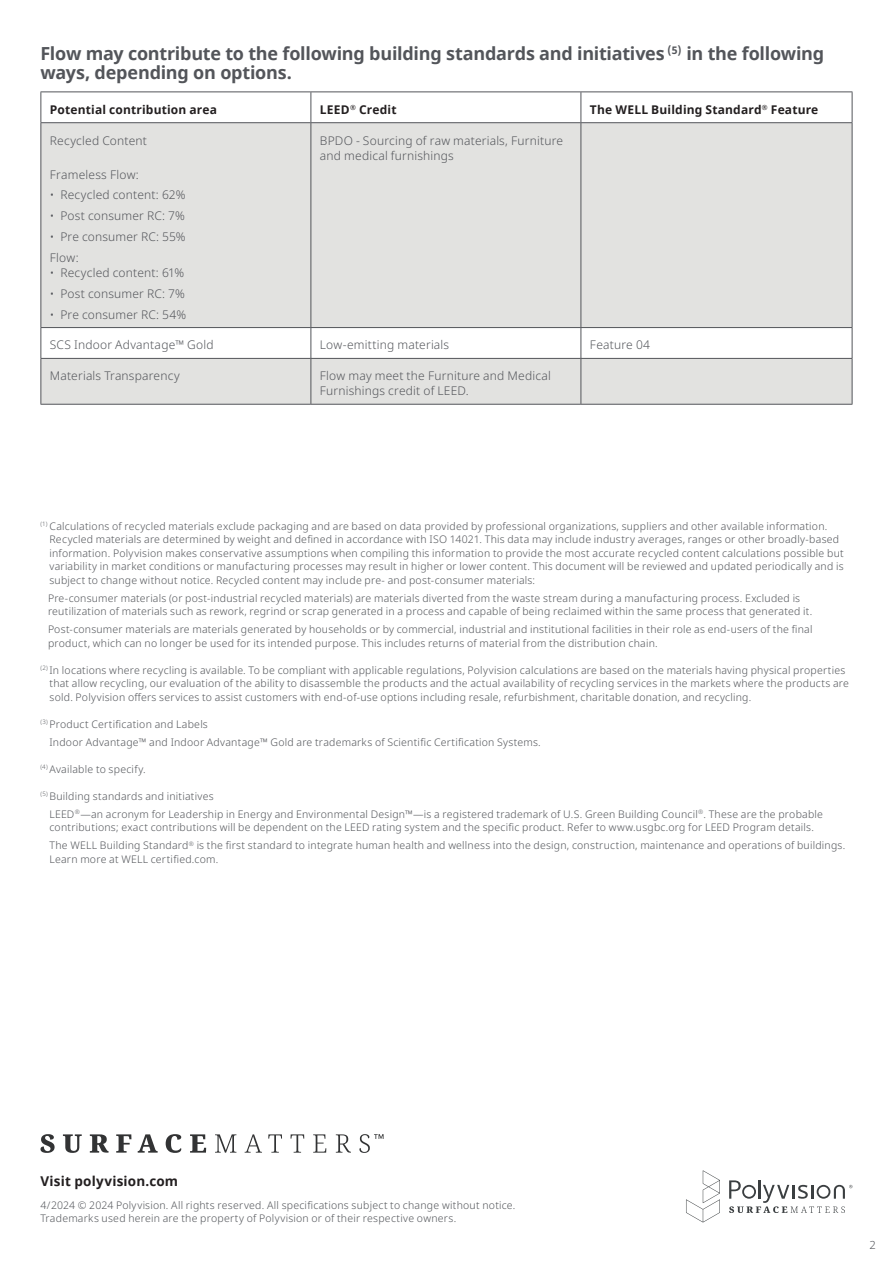
<style>
.page{position:relative;width:893px;height:1263px;background:#fff}
.page>*{position:absolute;margin:0;border:0;box-sizing:border-box;transform-origin:0 0}
._12pt_Headline_-_OFFSET{font:700 18px/19.5px "Noto Sans";letter-spacing:-.015em;color:#53555a}
.Legal_copy{font:700 13.5px "Noto Sans";letter-spacing:.015em;color:#231f20}
._8pt_Body_-_OFFSET{font:300 12px/15px "Noto Sans";letter-spacing:.015em;color:#53555a}
._8pt_bold_subhds_-_OFFSET{font:700 12px "Noto Sans";letter-spacing:.015em;color:#231f20}
.Body_Copy_-_OFFSET__3{font:300 12px "Noto Sans";letter-spacing:.02em;color:#53555a}
.Body_Copy_-_OFFSET{font:300 12px "Noto Sans";color:#53555a}
.t1{font:300 11.25px "Noto Sans";color:#53555a}
._7pt_Disclaimers_-_OFFSET{font:300 10.5px/13.5px "Noto Sans";letter-spacing:.02em;color:#53555a}
._7pt_Disclaimers_red_-_OFFSET{font:300 10.5px/13.5px "Noto Sans";letter-spacing:.02em;color:#53555a}
.Legal_-_OFFSET{font:300 10.5px/13.5px "Noto Sans";letter-spacing:.02em;color:#53555a}
</style>
<div class="page">
<svg style="left:41px;top:123px;width:811px;height:281px;fill:#e2e2e0"></svg>
<hr style="left:40px;top:92px;width:1px;height:30px;background:#53555a">
<hr style="left:40px;top:123px;width:1px;height:204px;background:#53555a">
<hr style="left:40px;top:92px;width:271px;height:1px;background:#53555a">
<hr style="left:311px;top:92px;width:270px;height:1px;background:#53555a">
<hr style="left:581px;top:92px;width:271px;height:1px;background:#53555a">
<hr style="left:310px;top:92px;width:1px;height:30px;background:#53555a">
<hr style="left:580px;top:92px;width:1px;height:30px;background:#53555a">
<hr style="left:852px;top:92px;width:1px;height:30px;background:#53555a">
<hr style="left:310px;top:123px;width:1px;height:204px;background:#53555a">
<hr style="left:580px;top:123px;width:1px;height:204px;background:#53555a">
<hr style="left:852px;top:123px;width:1px;height:204px;background:#53555a">
<hr style="left:40px;top:122px;width:271px;height:1px;background:#53555a">
<hr style="left:311px;top:122px;width:270px;height:1px;background:#53555a">
<hr style="left:581px;top:122px;width:271px;height:1px;background:#53555a">
<hr style="left:40px;top:328px;width:1px;height:30px;background:#53555a">
<hr style="left:40px;top:327px;width:271px;height:1px;background:#53555a">
<hr style="left:311px;top:327px;width:270px;height:1px;background:#53555a">
<hr style="left:581px;top:327px;width:271px;height:1px;background:#53555a">
<hr style="left:310px;top:328px;width:1px;height:30px;background:#53555a">
<hr style="left:580px;top:328px;width:1px;height:30px;background:#53555a">
<hr style="left:852px;top:328px;width:1px;height:30px;background:#53555a">
<hr style="left:40px;top:359px;width:1px;height:45px;background:#53555a">
<hr style="left:40px;top:358px;width:271px;height:1px;background:#53555a">
<hr style="left:311px;top:358px;width:270px;height:1px;background:#53555a">
<hr style="left:581px;top:358px;width:271px;height:1px;background:#53555a">
<hr style="left:310px;top:359px;width:1px;height:45px;background:#53555a">
<hr style="left:580px;top:359px;width:1px;height:45px;background:#53555a">
<hr style="left:852px;top:359px;width:1px;height:45px;background:#53555a">
<hr style="left:40px;top:404px;width:271px;height:1px;background:#53555a">
<hr style="left:311px;top:404px;width:270px;height:1px;background:#53555a">
<hr style="left:581px;top:404px;width:271px;height:1px;background:#53555a">
<svg style="left:729px;top:1180px;width:123px;height:33px"></svg>
<svg style="left:686px;top:1170px;width:34px;height:52px"></svg>
<svg style="left:40px;top:1134px;width:15px;height:19px"></svg>
<svg style="left:63px;top:1134px;width:19px;height:19px"></svg>
<svg style="left:90px;top:1134px;width:19px;height:18px"></svg>
<svg style="left:116px;top:1134px;width:15px;height:18px"></svg>
<svg style="left:138px;top:1134px;width:20px;height:18px"></svg>
<svg style="left:166px;top:1134px;width:15px;height:19px"></svg>
<svg style="left:190px;top:1134px;width:16px;height:18px"></svg>
<svg style="left:215px;top:1134px;width:21px;height:18px"></svg>
<svg style="left:245px;top:1134px;width:17px;height:18px"></svg>
<svg style="left:268px;top:1134px;width:14px;height:18px"></svg>
<svg style="left:290px;top:1134px;width:14px;height:18px"></svg>
<svg style="left:313px;top:1134px;width:13px;height:18px"></svg>
<svg style="left:336px;top:1134px;width:15px;height:18px"></svg>
<svg style="left:359px;top:1134px;width:25px;height:19px"></svg>
<p class="_12pt_Headline_-_OFFSET" style="left:40px;top:44px;width:785px">Flow may contribute to the following building standards and initiatives <sup>(5)</sup> in the following ways, depending on options.</p>
<p class="_8pt_bold_subhds_-_OFFSET" style="left:50px;top:101px;width:169px">Potential contribution area</p>
<p class="_8pt_bold_subhds_-_OFFSET" style="left:320px;top:101px;width:78px">LEED<sup>®</sup> Credit</p>
<p class="_8pt_bold_subhds_-_OFFSET" style="left:590px;top:101px;width:230px">The WELL Building Standard<sup>®</sup> Feature</p>
<p class="_8pt_Body_-_OFFSET" style="left:50px;top:133px;width:99px">Recycled Content</p>
<p class="Body_Copy_-_OFFSET__3" style="left:50px;top:168px;width:90px">Frameless Flow:</p>
<p class="_8pt_Body_-_OFFSET" style="left:50px;top:187px;width:137px">• Recycled content: 62%</p>
<p class="_8pt_Body_-_OFFSET" style="left:50px;top:208px;width:137px">• Post consumer RC: 7%</p>
<p class="_8pt_Body_-_OFFSET" style="left:50px;top:229px;width:137px">• Pre consumer RC: 55%</p>
<p class="Body_Copy_-_OFFSET" style="left:50px;top:250px;width:30px">Flow:</p>
<p class="_8pt_Body_-_OFFSET" style="left:50px;top:265px;width:136px">• Recycled content: 61%</p>
<p class="_8pt_Body_-_OFFSET" style="left:50px;top:286px;width:137px">• Post consumer RC: 7%</p>
<p class="_8pt_Body_-_OFFSET" style="left:50px;top:307px;width:138px">• Pre consumer RC: 54%</p>
<p class="_8pt_Body_-_OFFSET" style="left:320px;top:133px;width:245px">BPDO - Sourcing of raw materials, Furniture and medical furnishings</p>
<p class="_8pt_Body_-_OFFSET" style="left:50px;top:338px;width:165px">SCS Indoor Advantage™ Gold</p>
<p class="_8pt_Body_-_OFFSET" style="left:320px;top:338px;width:131px">Low-emitting materials</p>
<p class="_8pt_Body_-_OFFSET" style="left:590px;top:338px;width:62px">Feature 04</p>
<p class="_8pt_Body_-_OFFSET" style="left:50px;top:369px;width:131px">Materials Transparency</p>
<p class="_8pt_Body_-_OFFSET" style="left:320px;top:369px;width:233px">Flow may meet the Furniture and Medical<br>Furnishings credit of LEED.</p>
<p class="_7pt_Disclaimers_-_OFFSET" style="left:49px;top:519px;width:796px;text-indent:-9px"><sup>(1)</sup> Calculations of recycled materials exclude packaging and are based on data provided by professional organizations, suppliers and other available information.<br>Recycled materials are determined by weight and defined in accordance with ISO 14021. This data may include industry averages, ranges or other broadly-based information. Polyvision makes conservative assumptions when compiling this information to provide the most accurate recycled content calculations possible but variability in market conditions or manufacturing processes may result in higher or lower content. This document will be reviewed and updated periodically and is subject to change without notice. Recycled content may include pre- and post-consumer materials:</p>
<p class="_7pt_Disclaimers_-_OFFSET" style="left:48px;top:591px;width:766px">Pre-consumer materials (or post-industrial recycled materials) are materials diverted from the waste stream during a manufacturing process. Excluded is reutilization of materials such as rework, regrind or scrap generated in a process and capable of being reclaimed within the same process that generated it.</p>
<p class="_7pt_Disclaimers_-_OFFSET" style="left:48px;top:623px;width:766px">Post-consumer materials are materials generated by households or by commercial, industrial and institutional facilities in their role as end-users of the final product, which can no longer be used for its intended purpose. This includes returns of material from the distribution chain.</p>
<p class="_7pt_Disclaimers_-_OFFSET" style="left:49px;top:663px;width:801px;text-indent:-9px"><sup>(2)</sup> In locations where recycling is available. To be compliant with applicable regulations, Polyvision calculations are based on the materials having physical properties that allow recycling, our evaluation of the ability to disassemble the products and the actual availability of recycling services in the markets where the products are sold. Polyvision offers services to assist customers with end-of-use options including resale, refurbishment, charitable donation, and recycling.</p>
<p class="_7pt_Disclaimers_red_-_OFFSET" style="left:40px;top:717px;width:169px"><sup>(3)</sup> Product Certification and Labels</p>
<p class="_7pt_Disclaimers_red_-_OFFSET" style="left:49px;top:735px;width:493px">Indoor Advantage™ and Indoor Advantage™ Gold are trademarks of Scientific Certification Systems.</p>
<p class="_7pt_Disclaimers_red_-_OFFSET" style="left:40px;top:762px;width:107px"><sup>(4)</sup> Available to specify.</p>
<p class="_7pt_Disclaimers_red_-_OFFSET" style="left:40px;top:789px;width:175px"><sup>(5)</sup> Building standards and initiatives</p>
<p class="_7pt_Disclaimers_red_-_OFFSET" style="left:49px;top:807px;width:775px">LEED<sup>®</sup>—an acronym for Leadership in Energy and Environmental Design™—is a registered trademark of U.S. Green Building Council<sup>®</sup>. These are the probable contributions; exact contributions will be dependent on the LEED rating system and the specific product. Refer to www.usgbc.org for LEED Program details.</p>
<p class="_7pt_Disclaimers_red_-_OFFSET" style="left:49px;top:839px;width:797px">The WELL Building Standard<sup>®</sup> is the first standard to integrate human health and wellness into the design, construction, maintenance and operations of buildings.<br>Learn more at WELL certified.com.</p>
<p class="Legal_copy" style="left:40px;top:1172px;width:139px">Visit polyvision.com</p>
<p class="Legal_-_OFFSET" style="left:40px;top:1198px;width:476px">4/2024 © 2024 Polyvision. All rights reserved. All specifications subject to change without notice.<br>Trademarks used herein are the property of Polyvision or of their respective owners.</p>
<p class="t1" style="left:869px;top:1238px;width:8px">2</p>
</div>
